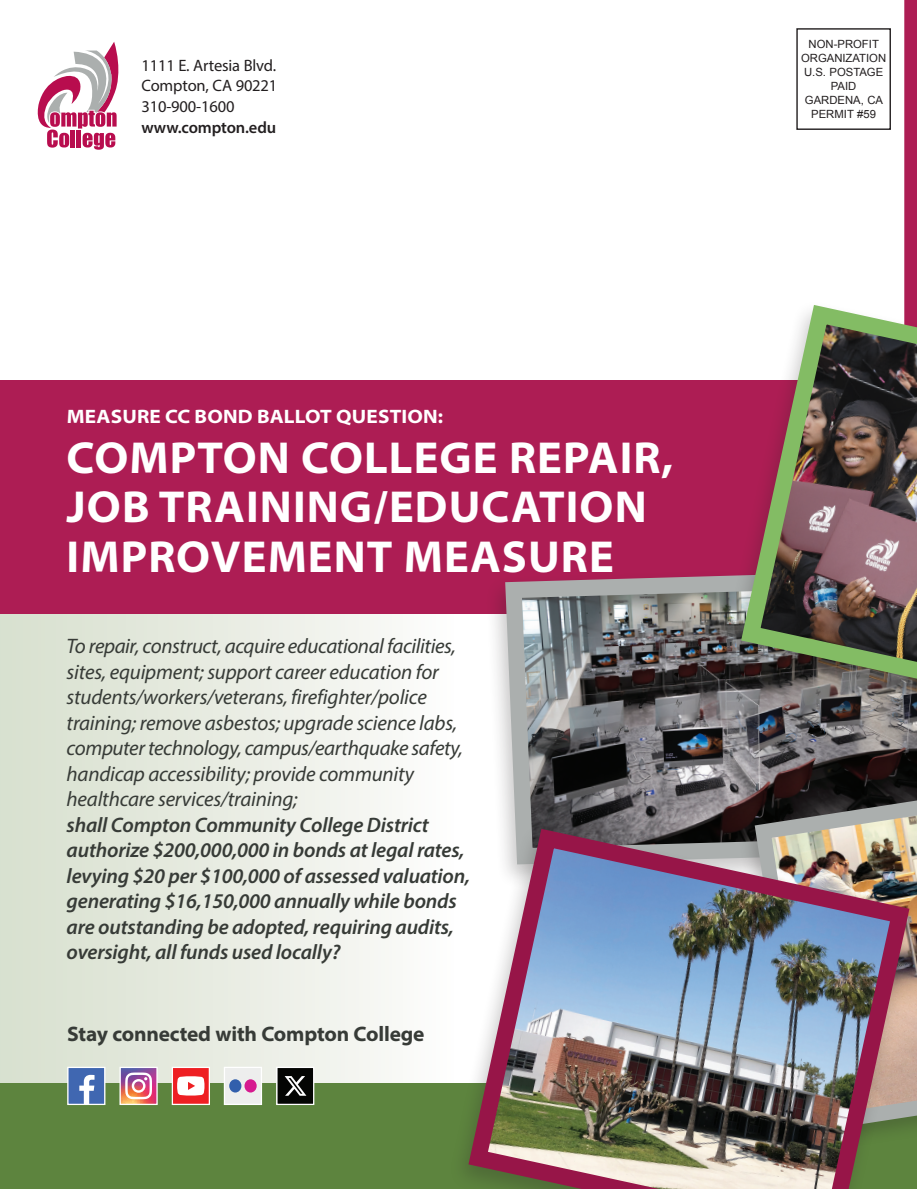
<style>
.page{position:relative;width:917px;height:1189px;background:#fff}
.page>*{position:absolute;margin:0;border:0;box-sizing:border-box;transform-origin:0 0}
.t1{font:700 semi-expanded 45px/49.5px "Myriad Pro";letter-spacing:.025em;color:#fff;scale:.95 1}
.t2{font:italic 21px/25.5px "Myriad Pro";letter-spacing:-.01em;color:#373b37}
.t3{font:italic 600 21px/25.5px "Myriad Pro";letter-spacing:-.01em;color:#373b37}
.t4{font:700 semi-expanded 21px "Myriad Pro";letter-spacing:-.01em;color:#373b37;scale:.95 1}
.t5{font:700 semi-expanded 19.5px "Myriad Pro";letter-spacing:.01em;color:#fff}
.t6{font:16.5px/20.4px "Myriad Pro";letter-spacing:-.01em;color:#231f20;text-align:justify}
.t7{font:600 16.5px "Myriad Pro";letter-spacing:-.01em;color:#231f20}
.t8{font:11.25px/14.1px "Arial";color:#231f20;text-align:center}
</style>
<div class="page">
<svg style="left:0;top:613px;width:485px;height:470px"></svg>
<div style="left:0;top:1083px;width:917px;height:106px;background:#5d843e"></div>
<div style="left:0;top:380px;width:917px;height:233px;background:#ad1d54"></div>
<svg style="left:38px;top:42px;width:80px;height:108px"></svg>
<div style="left:796px;top:28px;width:95px;height:102px;border:1px solid #231f20"></div>
<svg style="left:69px;top:1069px;width:34px;height:34px"></svg>
<div style="left:67px;top:1067px;width:38px;height:38px;border:1px solid #fff"></div>
<svg style="left:121px;top:1069px;width:35px;height:34px"></svg>
<div style="left:119px;top:1067px;width:39px;height:38px;border:1px solid #fff"></div>
<svg style="left:278px;top:1069px;width:34px;height:34px"></svg>
<div style="left:276px;top:1067px;width:38px;height:38px;border:1px solid #fff"></div>
<svg style="left:174px;top:1069px;width:34px;height:34px"></svg>
<div style="left:172px;top:1067px;width:38px;height:38px;border:1px solid #fff"></div>
<svg style="left:226px;top:1069px;width:34px;height:34px"></svg>
<div style="left:229px;top:1079px;width:12px;height:13px;background:#325fac;border-radius:50%"></div>
<div style="left:244px;top:1079px;width:13px;height:13px;background:#d61a8f;border-radius:50%"></div>
<div style="left:224px;top:1067px;width:38px;height:38px;border:1px solid #fff"></div>
<div style="left:485px;top:560px;width:432px;height:330px;background:#231f20;opacity:.25"></div>
<svg style="left:497px;top:560px;width:407px;height:259px;background:#7b7176"></svg>
<svg style="left:746px;top:747px;width:158px;height:72px;background:#3f3839"></svg>
<div style="left:449px;top:823px;width:468px;height:366px;background:#231f20;opacity:.25"></div>
<img style="left:459px;top:819px;width:445px;height:370px">
<div style="left:721px;top:299px;width:196px;height:446px;background:#231f20;opacity:.25"></div>
<img style="left:731px;top:299px;width:173px;height:431px">
<img style="left:904px;top:0;width:13px;height:1189px">
<p class="t6" style="left:141px;top:55px;width:137px">1111 E. Artesia Blvd.<br>Compton, CA 90221<br>310-900-1600</p>
<p class="t7" style="left:141px;top:117px;width:136px">www.compton.edu</p>
<p class="t5" style="left:67px;top:404px;width:378px">MEASURE CC BOND BALLOT QUESTION:</p>
<h1 class="t1" style="left:67px;top:431px;width:640px">COMPTON COLLEGE REPAIR,<br>JOB TRAINING/EDUCATION<br>IMPROVEMENT MEASURE</h1>
<p class="t2" style="left:67px;top:633px;width:398px">To repair, construct, acquire educational facilities, sites, equipment; support career education for students/workers/veterans, firefighter/police training; remove asbestos; upgrade science labs, computer technology, campus/earthquake safety, handicap accessibility; provide community healthcare services/training;</p>
<p class="t3" style="left:67px;top:811px;width:405px">shall Compton Community College District authorize $200,000,000 in bonds at legal rates, levying $20 per $100,000 of assessed valuation, generating $16,150,000 annually while bonds are outstanding be adopted, requiring audits, oversight, all funds used locally?</p>
<p class="t4" style="left:67px;top:1020px;width:377px">Stay connected with Compton College</p>
<p class="t8" style="left:801px;top:37px;width:87px">NON-PROFIT<br>ORGANIZATION<br>U.S. POSTAGE<br>PAID<br>GARDENA, CA<br>PERMIT #59</p>
</div>
